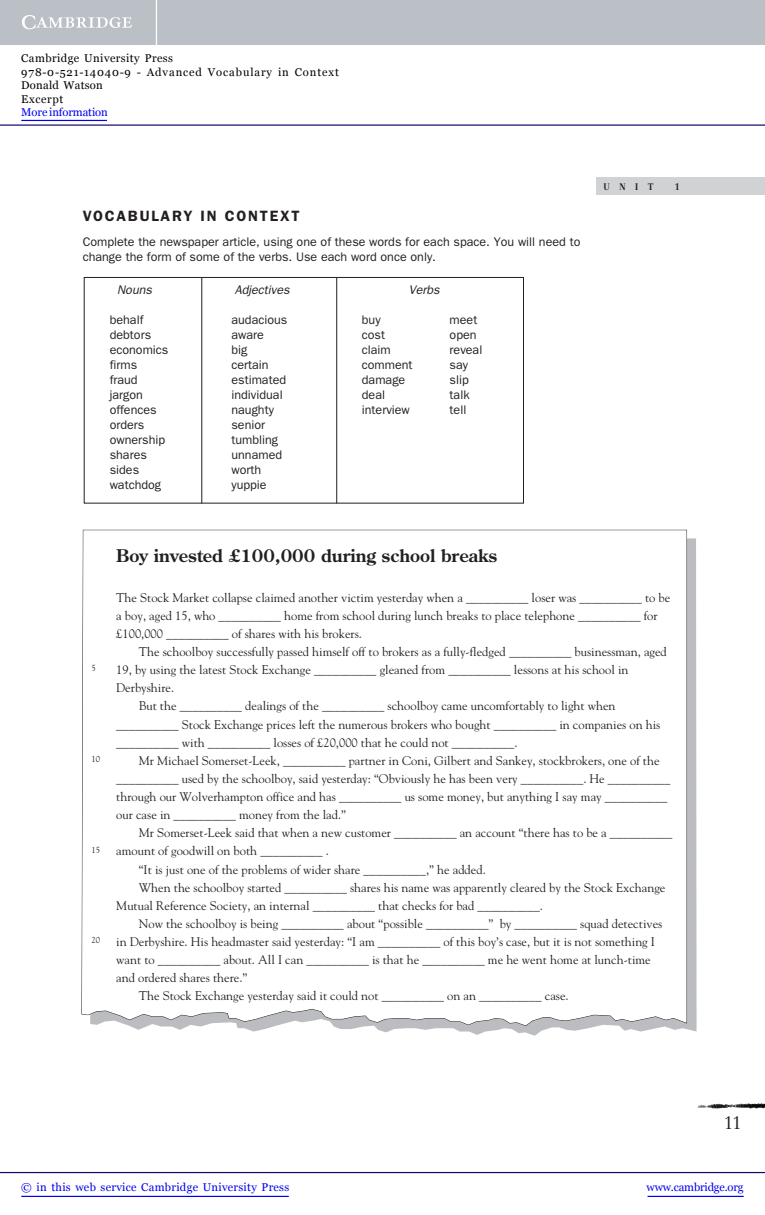
<style>
.page{position:relative;width:765px;height:1215px;background:#fff}
.page>*{position:absolute;margin:0;border:0;box-sizing:border-box;transform-origin:0 0}
.t1{font:700 17.5px "Century Old Style";color:#231f20}
.t2{font:17.5px "Centennial LT";color:#231f20;scale:.81 1}
.t3{font:600 15px "Franklin Gothic";letter-spacing:.12em;color:#231f20}
.t4{font:12.5px/18.1px "Goudy";color:#231f20}
.t5{font:12.5px/15px "Franklin Gothic";color:#231f20}
.t6{font:italic 12.5px "Franklin Gothic";color:#231f20}
.t7{font:11.25px/13.5px "Georgia";letter-spacing:.055em;color:#000}
.t8{font:11.25px "Georgia";letter-spacing:.025em;color:#0000f1}
.t9{font:11.25px "Georgia";letter-spacing:-.015em;color:#0000f1}
.t10{font:11.25px "Georgia";letter-spacing:-.01em;color:#0000f1}
.t11{font:700 9.38px "Centennial LT";color:#231f20;scale:.9 1}
.t12{font:8.75px "Goudy";color:#231f20}
</style>
<div class="page">
<div style="left:596px;top:177px;width:169px;height:18px;background:#d1d2d4"></div>
<svg style="left:130px;top:538px;width:567px;height:498px;fill:#bcbdc0"></svg>
<svg style="left:81px;top:530px;width:606px;height:496px"></svg>
<img style="left:697px;top:1103px;width:68px;height:5px">
<div style="left:84px;top:277px;width:440px;height:226px;border:1px solid #231f20"></div>
<div style="left:115px;top:547px;width:559px;height:458px;background:#fff"></div>
<hr style="left:202px;top:278px;width:1px;height:225px;background:#231f20">
<hr style="left:336px;top:277px;width:1px;height:226px;background:#231f20">
<hr style="left:0;top:1172px;width:765px;height:1px;background:#150666">
<hr style="left:648px;top:1196px;width:96px;height:1px;background:#0000f1">
<div style="left:0;top:0;width:765px;height:45px;background:#bac0c6"></div>
<svg style="left:22px;top:15px;width:110px;height:14px"></svg>
<hr style="left:156px;top:0;width:1px;height:45px;background:#fff">
<hr style="left:0;top:125px;width:765px;height:1px;background:#150666">
<hr style="left:21px;top:1196px;width:268px;height:1px;background:#0000f1">
<hr style="left:21px;top:120px;width:86px;height:1px;background:#0000f1">
<p class="t7" style="left:21px;top:52px;width:319px">Cambridge University Press<br>978-0-521-14040-9 - Advanced Vocabulary in Context<br>Donald Watson<br>Excerpt</p>
<p class="t10" style="left:21px;top:106px;width:88px">More information</p>
<p class="t3" style="left:83px;top:211px;width:219px">VOCABULARY IN CONTEXT</p>
<p class="t5" style="left:83px;top:236px;width:499px">Complete the newspaper article, using one of these words for each space. You will need to change the form of some of the verbs. Use each word once only.</p>
<p class="t6" style="left:117px;top:285px;width:36px">Nouns</p>
<p class="t6" style="left:235px;top:285px;width:56px">Adjectives</p>
<p class="t6" style="left:409px;top:285px;width:32px">Verbs</p>
<p class="t5" style="left:110px;top:313px;width:35px">behalf</p>
<p class="t5" style="left:231px;top:313px;width:57px">audacious</p>
<p class="t5" style="left:362px;top:313px;width:20px">buy</p>
<p class="t5" style="left:450px;top:313px;width:29px">meet</p>
<p class="t5" style="left:110px;top:328px;width:43px">debtors</p>
<p class="t5" style="left:231px;top:328px;width:34px">aware</p>
<p class="t5" style="left:362px;top:328px;width:25px">cost</p>
<p class="t5" style="left:450px;top:328px;width:28px">open</p>
<p class="t5" style="left:110px;top:343px;width:60px">economics</p>
<p class="t5" style="left:231px;top:343px;width:17px">big</p>
<p class="t5" style="left:362px;top:343px;width:30px">claim</p>
<p class="t5" style="left:450px;top:343px;width:34px">reveal</p>
<p class="t5" style="left:110px;top:358px;width:29px">firms</p>
<p class="t5" style="left:231px;top:358px;width:39px">certain</p>
<p class="t5" style="left:362px;top:358px;width:52px">comment</p>
<p class="t5" style="left:450px;top:358px;width:20px">say</p>
<p class="t5" style="left:110px;top:373px;width:29px">fraud</p>
<p class="t5" style="left:231px;top:373px;width:56px">estimated</p>
<p class="t5" style="left:362px;top:373px;width:45px">damage</p>
<p class="t5" style="left:450px;top:373px;width:21px">slip</p>
<p class="t5" style="left:110px;top:388px;width:35px">jargon</p>
<p class="t5" style="left:231px;top:388px;width:53px">individual</p>
<p class="t5" style="left:362px;top:388px;width:25px">deal</p>
<p class="t5" style="left:450px;top:388px;width:21px">talk</p>
<p class="t5" style="left:110px;top:403px;width:48px">offences</p>
<p class="t5" style="left:231px;top:403px;width:44px">naughty</p>
<p class="t5" style="left:362px;top:403px;width:49px">interview</p>
<p class="t5" style="left:450px;top:403px;width:18px">tell</p>
<p class="t5" style="left:110px;top:418px;width:36px">orders</p>
<p class="t5" style="left:231px;top:418px;width:35px">senior</p>
<p class="t5" style="left:110px;top:433px;width:57px">ownership</p>
<p class="t5" style="left:231px;top:433px;width:48px">tumbling</p>
<p class="t5" style="left:110px;top:448px;width:39px">shares</p>
<p class="t5" style="left:231px;top:448px;width:52px">unnamed</p>
<p class="t5" style="left:110px;top:463px;width:31px">sides</p>
<p class="t5" style="left:231px;top:463px;width:31px">worth</p>
<p class="t5" style="left:110px;top:478px;width:53px">watchdog</p>
<p class="t5" style="left:231px;top:478px;width:37px">yuppie</p>
<p class="t11" style="left:604px;top:181px;width:57px">UNIT</p>
<p class="t11" style="left:675px;top:181px;width:7px">1</p>
<p class="t12" style="left:91px;top:665px;width:6px">5</p>
<p class="t12" style="left:91px;top:755px;width:10px">10</p>
<p class="t12" style="left:91px;top:846px;width:10px">15</p>
<p class="t12" style="left:91px;top:937px;width:10px">20</p>
<h1 class="t1" style="left:116px;top:548px;width:383px">Boy invested £100,000 during school breaks</h1>
<p class="t4" style="left:116px;top:589px;width:556px">The Stock Market collapse claimed another victim yesterday when a __________ loser was __________ to be a boy, aged 15, who __________ home from school during lunch breaks to place telephone __________ for £100,000 __________ of shares with his brokers.</p>
<p class="t4" style="left:139px;top:644px;width:530px">The schoolboy successfully passed himself off to brokers as a fully-fledged __________ businessman, aged</p>
<p class="t4" style="left:116px;top:662px;width:514px">19, by using the latest Stock Exchange __________ gleaned from __________ lessons at his school in</p>
<p class="t4" style="left:116px;top:680px;width:59px">Derbyshire.</p>
<p class="t4" style="left:139px;top:698px;width:478px">But the __________ dealings of the __________ schoolboy came uncomfortably to light when</p>
<p class="t4" style="left:116px;top:716px;width:546px">__________ Stock Exchange prices left the numerous brokers who bought __________ in companies on his</p>
<p class="t4" style="left:116px;top:734px;width:403px">__________ with __________ losses of £20,000 that he could not __________.</p>
<p class="t4" style="left:139px;top:752px;width:522px">Mr Michael Somerset-Leek, __________ partner in Coni, Gilbert and Sankey, stockbrokers, one of the</p>
<p class="t4" style="left:116px;top:771px;width:556px">__________ used by the schoolboy, said yesterday: “Obviously he has been very __________. He __________</p>
<p class="t4" style="left:116px;top:789px;width:553px">through our Wolverhampton office and has __________ us some money, but anything I say may __________</p>
<p class="t4" style="left:116px;top:807px;width:231px">our case in __________ money from the lad.”</p>
<p class="t4" style="left:139px;top:825px;width:535px">Mr Somerset-Leek said that when a new customer __________ an account “there has to be a __________</p>
<p class="t4" style="left:116px;top:843px;width:214px">amount of goodwill on both __________ .</p>
<p class="t4" style="left:139px;top:861px;width:349px">“It is just one of the problems of wider share __________,” he added.</p>
<p class="t4" style="left:139px;top:879px;width:528px">When the schoolboy started __________ shares his name was apparently cleared by the Stock Exchange</p>
<p class="t4" style="left:116px;top:897px;width:428px">Mutual Reference Society, an internal __________ that checks for bad __________.</p>
<p class="t4" style="left:139px;top:915px;width:525px">Now the schoolboy is being __________ about “possible __________” by __________ squad detectives</p>
<p class="t4" style="left:116px;top:934px;width:540px">in Derbyshire. His headmaster said yesterday: “I am __________ of this boy’s case, but it is not something I</p>
<p class="t4" style="left:116px;top:952px;width:536px">want to __________ about. All I can __________ is that he __________ me he went home at lunch-time</p>
<p class="t4" style="left:116px;top:970px;width:133px">and ordered shares there.”</p>
<p class="t4" style="left:139px;top:988px;width:431px">The Stock Exchange yesterday said it could not __________ on an __________ case.</p>
<h1 class="t2" style="left:724px;top:1115px;width:22px">11</h1>
<p class="t8" style="left:21px;top:1181px;width:269px">© in this web service Cambridge University Press</p>
<p class="t9" style="left:647px;top:1181px;width:99px">www.cambridge.org</p>
</div>
